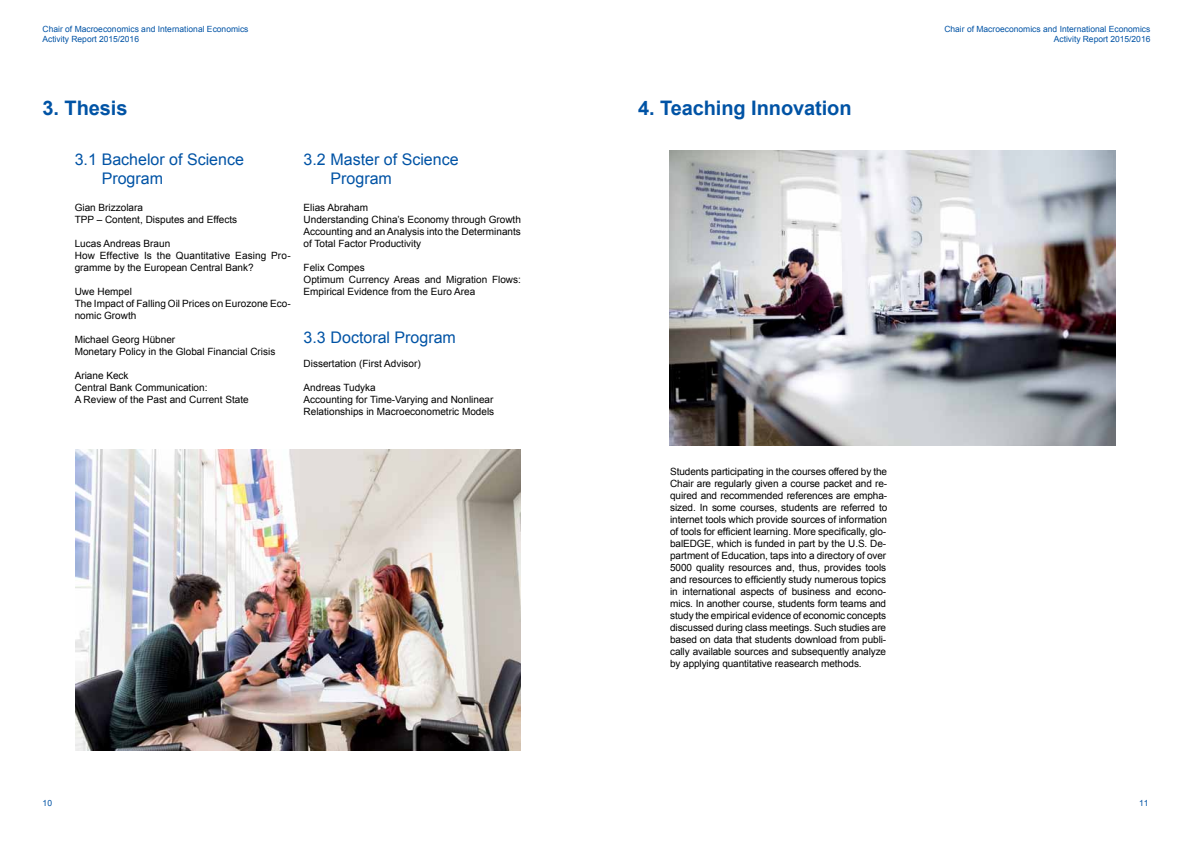
<style>
.page{position:relative;width:1191px;height:842px;background:#fff}
.page>*{position:absolute;margin:0;border:0;box-sizing:border-box;transform-origin:0 0}
.t1{font:700 20px "Arial";letter-spacing:-.005em;color:#0053a5}
.t2{font:16px/19.2px "Arial";color:#0053a5}
.t3{font:10px/12px "Arial";color:#000}
.t4{font:8.5px/10px "Arial";color:#0053a5;text-align:right}
</style>
<div class="page">
<img style="left:75px;top:449px;width:445px;height:301px">
<img style="left:670px;top:150px;width:445px;height:295px">
<p class="t4" style="left:43px;top:24px;width:207px;text-align:left">Chair of Macroeconomics and International Economics<br>Activity Report 2015/2016</p>
<h1 class="t1" style="left:43px;top:94px;width:86px">3. Thesis</h1>
<h2 class="t2" style="left:102px;top:150px;width:144px;text-indent:-27px">3.1 Bachelor of Science<br>Program</h2>
<p class="t3" style="left:75px;top:201px;width:164px">Gian Brizzolara<br>TPP – Content, Disputes and Effects</p>
<p class="t3" style="left:75px;top:237px;width:217px">Lucas Andreas Braun<br>How Effective Is the Quantitative Easing Pro&shy;gramme by the European Central Bank?</p>
<p class="t3" style="left:75px;top:285px;width:218px">Uwe Hempel<br>The Impact of Falling Oil Prices on Eurozone Eco&shy;nomic Growth</p>
<p class="t3" style="left:75px;top:333px;width:202px">Michael Georg Hübner<br>Monetary Policy in the Global Financial Crisis</p>
<p class="t3" style="left:75px;top:369px;width:175px">Ariane Keck<br>Central Bank Communication:<br>A Review of the Past and Current State</p>
<h2 class="t2" style="left:330px;top:150px;width:130px;text-indent:-27px">3.2 Master of Science<br>Program</h2>
<p class="t3" style="left:303px;top:201px;width:219px">Elias Abraham<br>Understanding China’s Economy through Growth Accounting and an Analysis into the Determinants of Total Factor Productivity</p>
<p class="t3" style="left:303px;top:261px;width:219px">Felix Compes<br>Optimum Currency Areas and Migration Flows:<br>Empirical Evidence from the Euro Area</p>
<h2 class="t2" style="left:303px;top:327px;width:154px">3.3 Doctoral Program</h2>
<p class="t3" style="left:303px;top:357px;width:119px">Dissertation (First Advisor)</p>
<p class="t3" style="left:303px;top:381px;width:192px">Andreas Tudyka<br>Accounting for Time-Varying and Nonlinear<br>Relationships in Macroeconometric Models</p>
<h1 class="t1" style="left:638px;top:94px;width:215px">4. Teaching Innovation</h1>
<p class="t4" style="left:944px;top:24px;width:207px">Chair of Macroeconomics and International Economics<br>Activity Report 2015/2016</p>
<p class="t3" style="left:670px;top:465px;width:218px;text-align:justify">Students participating in the courses offered by the Chair are regularly given a course packet and re&shy;quired and recommended references are empha&shy;sized. In some courses, students are referred to internet tools which provide sources of information of tools for efficient learning. More specifically, glo&shy;balEDGE, which is funded in part by the U.S. De&shy;partment of Education, taps into a directory of over 5000 quality resources and, thus, provides tools and resources to efficiently study numerous topics in international aspects of business and econo&shy;mics. In another course, students form teams and study the empirical evidence of economic concepts discussed during class meetings. Such studies are based on data that students download from publi&shy;cally available sources and subsequently analyze by applying quantitative reasearch methods.</p>
<p class="t4" style="left:43px;top:798px;width:11px">10</p>
<p class="t4" style="left:1139px;top:798px;width:11px">11</p>
</div>
